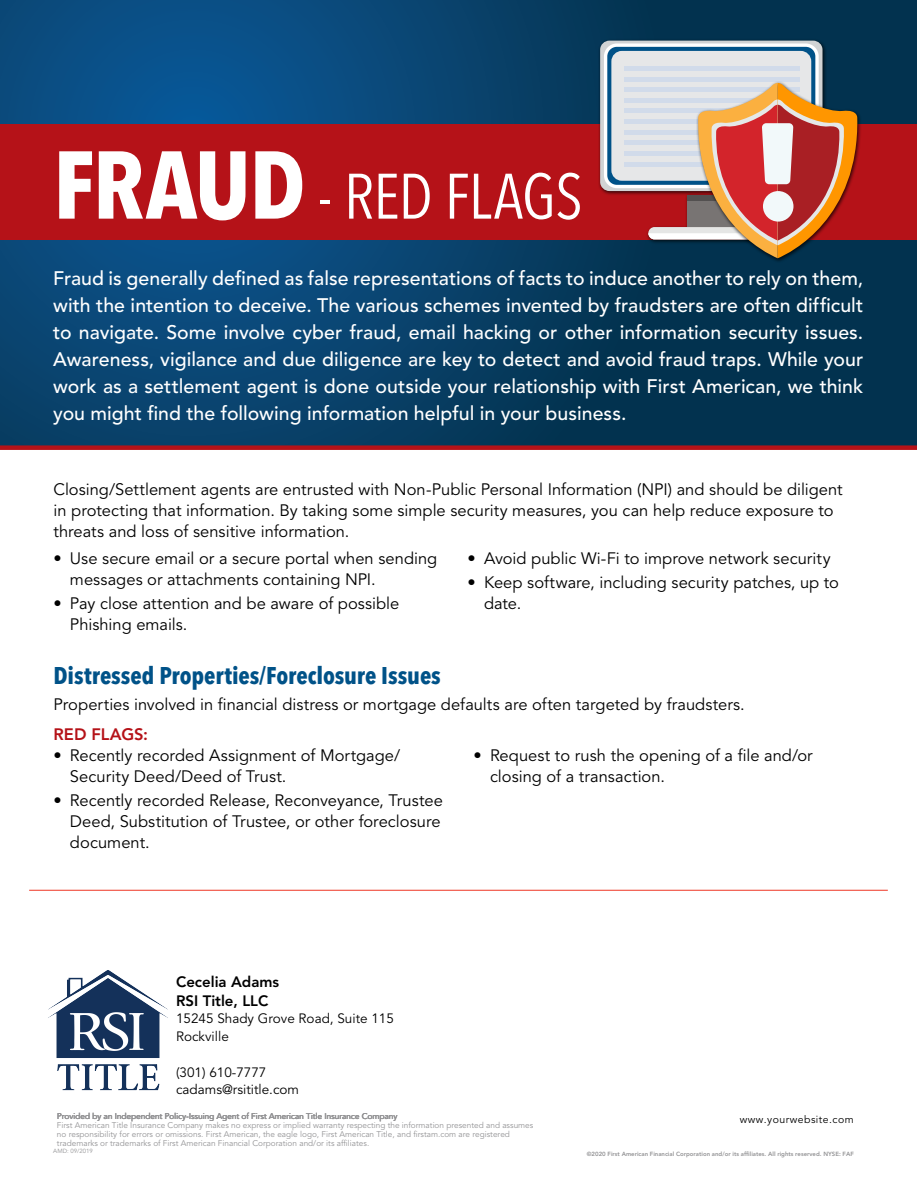
<style>
.page{position:relative;width:917px;height:1187px;background:#fff}
.page>*{position:absolute;margin:0;border:0;box-sizing:border-box;transform-origin:0 0}
.t1{font:condensed 63.45px "Avenir Next LT Pro";letter-spacing:-.015em;color:#fff}
.t2{font:700 condensed 24px "Avenir Next LT Pro";letter-spacing:-.005em;color:#005288}
.t3{font:500 19.5px/27px "Avenir LT Std";color:#fff;text-align:justify}
.t4{font:16.5px/21px "Avenir LT Std";color:#000}
.t5{font:800 16.5px "Avenir LT Std";color:#b51218}
.t6{font:800 15px "Avenir LT Std";color:#000}
.t7{font:13.5px "Avenir LT Std";color:#000}
.t8{font:10.5px "Avenir LT Std";letter-spacing:.045em;color:#000}
.t9{font:8.25px/9px "Avenir LT Std";color:#939395}
.t10{font:800 6px "Avenir LT Std";color:#939395}
.t11{font:6px "Avenir LT Std";color:#929294}
.s1{font-weight:700;font-size:95.1px}
</style>
<div class="page">
<hr style="left:29px;top:890px;width:859px;height:1px;background:#ee3524">
<svg style="left:0;top:0;width:917px;height:445px;background:#073f68"></svg>
<div style="left:0;top:124px;width:917px;height:115px;background:#b51218"></div>
<div style="left:598px;top:38px;width:229px;height:206px;background:#000;opacity:.75"></div>
<div style="left:600px;top:41px;width:222px;height:150px;background:#d1d3d4;border-radius:9px"></div>
<svg style="left:606px;top:45px;width:211px;height:141px"></svg>
<div style="left:604px;top:43px;width:215px;height:145px;border:3px solid #fff;border-radius:11px"></div>
<div style="left:615px;top:54px;width:193px;height:123px;background:#e6e7e8;border-radius:7px"></div>
<div style="left:611px;top:51px;width:200px;height:130px;border:7px solid #e6e7e8;border-radius:7px"></div>
<div style="left:624px;top:66px;width:175px;height:5px;background:#d1dbea"></div>
<hr style="left:624px;top:77px;width:175px;height:4px;background:#d1dbea">
<div style="left:624px;top:87px;width:175px;height:5px;background:#d1dbea"></div>
<div style="left:624px;top:98px;width:175px;height:5px;background:#d1dbea"></div>
<hr style="left:624px;top:109px;width:175px;height:4px;background:#d1dbea">
<div style="left:624px;top:119px;width:175px;height:5px;background:#d1dbea"></div>
<div style="left:624px;top:130px;width:175px;height:5px;background:#d1dbea"></div>
<div style="left:624px;top:140px;width:175px;height:5px;background:#d1dbea"></div>
<div style="left:624px;top:151px;width:175px;height:5px;background:#d1dbea"></div>
<hr style="left:624px;top:162px;width:175px;height:4px;background:#d1dbea">
<div style="left:696px;top:81px;width:166px;height:182px;background:#000;opacity:.75"></div>
<svg style="left:648px;top:83px;width:211px;height:175px"></svg>
<div style="left:0;top:445px;width:917px;height:5px;background:#b51218"></div>
<img style="left:49px;top:971px;width:117px;height:118px">
<div style="left:47px;top:969px;width:121px;height:122px;border:1px solid #fff"></div>
<h1 class="t1" style="left:53px;top:158px;width:531px"><span class="s1">FRAUD</span> - RED FLAGS</h1>
<p class="t3" style="left:53px;top:265px;width:812px">Fraud is generally defined as false representations of facts to induce another to rely on them, with the intention to deceive. The various schemes invented by fraudsters are often difficult to navigate. Some involve cyber fraud, email hacking or other information security issues.<br>Awareness, vigilance and due diligence are key to detect and avoid fraud traps. While your work as a settlement agent is done outside your relationship with First American, we think you might find the following information helpful in your business.</p>
<p class="t4" style="left:53px;top:479px;width:791px">Closing/Settlement agents are entrusted with Non-Public Personal Information (NPI) and should be diligent in protecting that information. By taking some simple security measures, you can help reduce exposure to threats and loss of sensitive information.</p>
<p class="t4" style="left:70px;top:548px;width:369px;text-indent:-16px">• Use secure email or a secure portal when sending messages or attachments containing NPI.</p>
<p class="t4" style="left:70px;top:593px;width:331px;text-indent:-16px">• Pay close attention and be aware of possible<br>Phishing emails.</p>
<p class="t4" style="left:467px;top:548px;width:365px">• Avoid public Wi-Fi to improve network security</p>
<p class="t4" style="left:484px;top:572px;width:357px;text-indent:-16px">• Keep software, including security patches, up to date.</p>
<h2 class="t2" style="left:53px;top:661px;width:389px">Distressed Properties/Foreclosure Issues</h2>
<p class="t4" style="left:53px;top:694px;width:693px">Properties involved in financial distress or mortgage defaults are often targeted by fraudsters.</p>
<p class="t5" style="left:53px;top:724px;width:96px">RED FLAGS:</p>
<p class="t4" style="left:70px;top:745px;width:332px;text-indent:-16px">• Recently recorded Assignment of Mortgage/<br>Security Deed/Deed of Trust.</p>
<p class="t4" style="left:70px;top:790px;width:374px;text-indent:-16px">• Recently recorded Release, Reconveyance, Trustee<br>Deed, Substitution of Trustee, or other foreclosure document.</p>
<p class="t4" style="left:490px;top:745px;width:324px;text-indent:-16px">• Request to rush the opening of a file and/or closing of a transaction.</p>
<p class="t6" style="left:176px;top:973px;width:105px">Cecelia Adams</p>
<p class="t6" style="left:176px;top:992px;width:94px">RSI Title, LLC</p>
<p class="t7" style="left:176px;top:1011px;width:219px">15245 Shady Grove Road, Suite 115</p>
<p class="t7" style="left:176px;top:1029px;width:54px">Rockville</p>
<p class="t7" style="left:176px;top:1064px;width:92px">(301) 610-7777</p>
<p class="t7" style="left:176px;top:1082px;width:125px">cadams@rsititle.com</p>
<p class="t9" style="left:57px;top:1112px;width:478px">Provided by an Independent Policy-Issuing Agent of First American Title Insurance Company<br>First American Title Insurance Company makes no express or implied warranty respecting the information presented and assumes no responsibility for errors or omissions. First American, the eagle logo, First American Title, and firstam.com are registered trademarks or trademarks of First American Financial Corporation and/or its affiliates.</p>
<p class="t11" style="left:53px;top:1148px;width:41px">AMD: 09/2019</p>
<p class="t8" style="left:740px;top:1113px;width:116px">www.yourwebsite.com</p>
<p class="t10" style="left:587px;top:1150px;width:269px">©2020 First American Financial Corporation and/or its affiliates. All rights reserved. NYSE: FAF</p>
</div>
